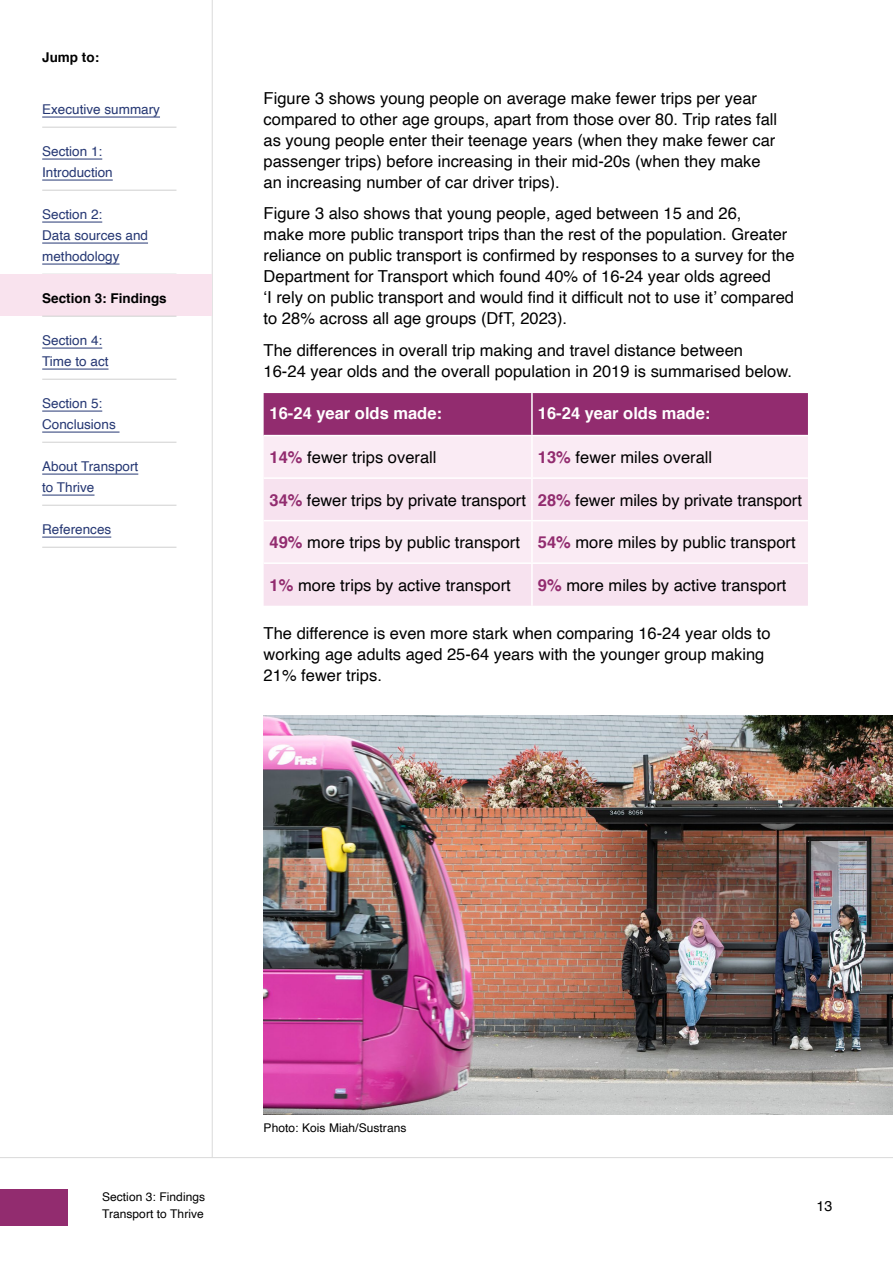
<style>
.page{position:relative;width:893px;height:1263px;background:#fff}
.page>*{position:absolute;margin:0;border:0;box-sizing:border-box;transform-origin:0 0}
.t1{font:16.5px/21px "Helvetica";color:#000}
.t2{font:700 16.5px "Helvetica";color:#fff}
.t3{font:14.25px "Helvetica";color:#000}
.t4{font:13.5px/21px "Helvetica";color:#253773}
.t5{font:700 13.5px "Helvetica";color:#000}
.t6{font:12px/16.5px "Helvetica";letter-spacing:.005em;color:#000}
.s1{font-weight:700;color:#922c6f}
</style>
<div class="page">
<hr style="left:0;top:1157px;width:893px;height:1px;background:#dadada">
<hr style="left:212px;top:0;width:1px;height:1157px;background:#dadada">
<hr style="left:42px;top:127px;width:134px;height:1px;background:#d0d0d0">
<hr style="left:42px;top:117px;width:118px;height:1px;background:#253773">
<hr style="left:42px;top:159px;width:60px;height:1px;background:#253773">
<hr style="left:42px;top:190px;width:134px;height:1px;background:#d0d0d0">
<hr style="left:42px;top:180px;width:71px;height:1px;background:#253773">
<hr style="left:42px;top:222px;width:60px;height:1px;background:#253773">
<hr style="left:42px;top:243px;width:106px;height:1px;background:#253773">
<hr style="left:42px;top:274px;width:134px;height:1px;background:#d0d0d0">
<hr style="left:42px;top:264px;width:78px;height:1px;background:#253773">
<div style="left:0;top:275px;width:212px;height:41px;background:#f9e3ee"></div>
<hr style="left:42px;top:316px;width:134px;height:1px;background:#d0d0d0">
<hr style="left:42px;top:348px;width:60px;height:1px;background:#253773">
<hr style="left:42px;top:379px;width:134px;height:1px;background:#d0d0d0">
<hr style="left:42px;top:369px;width:66px;height:1px;background:#253773">
<hr style="left:42px;top:411px;width:60px;height:1px;background:#253773">
<hr style="left:42px;top:442px;width:134px;height:1px;background:#d0d0d0">
<hr style="left:42px;top:432px;width:78px;height:1px;background:#253773">
<hr style="left:42px;top:474px;width:96px;height:1px;background:#253773">
<hr style="left:42px;top:505px;width:134px;height:1px;background:#d0d0d0">
<hr style="left:42px;top:495px;width:53px;height:1px;background:#253773">
<hr style="left:42px;top:547px;width:134px;height:1px;background:#d0d0d0">
<hr style="left:42px;top:537px;width:69px;height:1px;background:#253773">
<div style="left:264px;top:393px;width:544px;height:42px;background:#922c6f"></div>
<div style="left:264px;top:436px;width:544px;height:41px;background:#faebf4"></div>
<svg style="left:264px;top:479px;width:544px;height:127px;background:#f8e5f0"></svg>
<hr style="left:531px;top:393px;width:2px;height:42px;background:#fff">
<hr style="left:531px;top:436px;width:2px;height:41px;background:#fff">
<hr style="left:531px;top:479px;width:2px;height:41px;background:#fff">
<hr style="left:264px;top:520px;width:268px;height:1px;background:#fff">
<hr style="left:532px;top:520px;width:276px;height:1px;background:#fff">
<hr style="left:531px;top:521px;width:2px;height:41px;background:#fff">
<hr style="left:264px;top:562px;width:268px;height:2px;background:#fff">
<hr style="left:532px;top:562px;width:276px;height:2px;background:#fff">
<hr style="left:531px;top:564px;width:2px;height:42px;background:#fff">
<img style="left:264px;top:715px;width:629px;height:399px">
<div style="left:0;top:1190px;width:68px;height:36px;background:#922c6f"></div>
<p class="t5" style="left:42px;top:46px;width:58px">Jump to:</p>
<p class="t4" style="left:42px;top:99px;width:119px">Executive summary</p>
<p class="t4" style="left:42px;top:141px;width:72px">Section 1:<br>Introduction</p>
<p class="t4" style="left:42px;top:204px;width:107px">Section 2:<br>Data sources and methodology</p>
<p class="t5" style="left:42px;top:287px;width:126px">Section 3: Findings</p>
<p class="t4" style="left:42px;top:330px;width:68px">Section 4:<br>Time to act</p>
<p class="t4" style="left:42px;top:393px;width:75px">Section 5:<br>Conclusions</p>
<p class="t4" style="left:42px;top:456px;width:98px">About Transport to Thrive</p>
<p class="t4" style="left:42px;top:519px;width:71px">References</p>
<p class="t1" style="left:264px;top:88px;width:515px">Figure 3 shows young people on average make fewer trips per year compared to other age groups, apart from those over 80. Trip rates fall as young people enter their teenage years (when they make fewer car passenger trips) before increasing in their mid-20s (when they make an increasing number of car driver trips).</p>
<p class="t1" style="left:264px;top:203px;width:532px">Figure 3 also shows that young people, aged between 15 and 26,<br>make more public transport trips than the rest of the population. Greater reliance on public transport is confirmed by responses to a survey for the Department for Transport which found 40% of 16-24 year olds agreed<br>‘I rely on public transport and would find it difficult not to use it’ compared to 28% across all age groups (DfT, 2023).</p>
<p class="t1" style="left:264px;top:340px;width:530px">The differences in overall trip making and travel distance between<br>16-24 year olds and the overall population in 2019 is summarised below.</p>
<p class="t2" style="left:270px;top:399px;width:174px">16-24 year olds made:</p>
<p class="t2" style="left:538px;top:399px;width:174px">16-24 year olds made:</p>
<p class="t1" style="left:270px;top:447px;width:168px"><span class="s1">14%</span> fewer trips overall</p>
<p class="t1" style="left:538px;top:447px;width:176px"><span class="s1">13%</span> fewer miles overall</p>
<p class="t1" style="left:270px;top:490px;width:534px"><span class="s1">34%</span> fewer trips by private transport <span class="s1">28%</span> fewer miles by private transport</p>
<p class="t1" style="left:270px;top:532px;width:527px"><span class="s1">49%</span> more trips by public transport <span class="s1">54%</span> more miles by public transport</p>
<p class="t1" style="left:270px;top:575px;width:243px"><span class="s1">1%</span> more trips by active transport</p>
<p class="t1" style="left:538px;top:575px;width:250px"><span class="s1">9%</span> more miles by active transport</p>
<p class="t1" style="left:264px;top:623px;width:508px">The difference is even more stark when comparing 16-24 year olds to working age adults aged 25-64 years with the younger group making<br>21% fewer trips.</p>
<p class="t6" style="left:102px;top:1189px;width:105px">Section 3: Findings<br>Transport to Thrive</p>
<p class="t6" style="left:264px;top:1119px;width:144px">Photo: Kois Miah/Sustrans</p>
<p class="t3" style="left:817px;top:1195px;width:17px">13</p>
</div>
